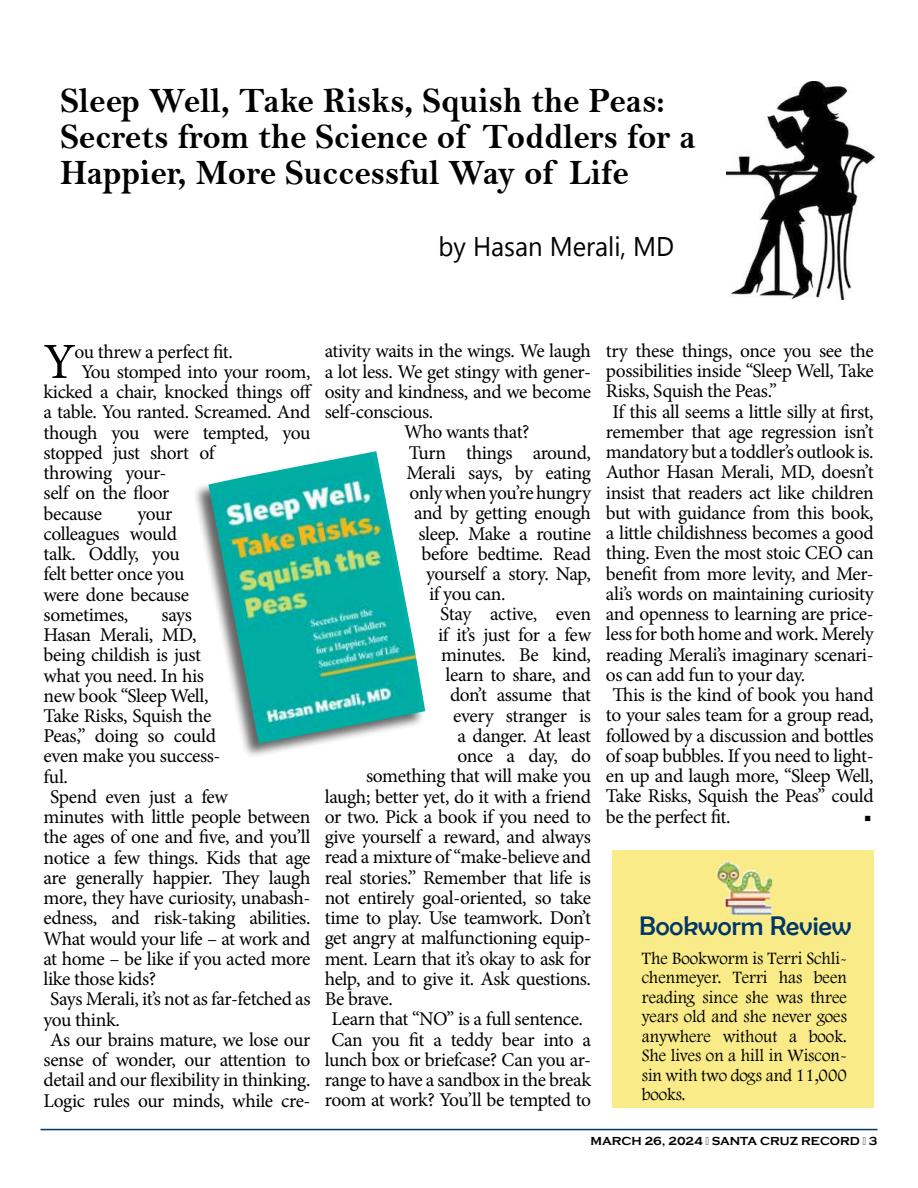
<style>
.page{position:relative;width:918px;height:1188px;background:#fff}
.page>*{position:absolute;margin:0;border:0;box-sizing:border-box;transform-origin:0 0}
.t1{font:50.7px "Minion Pro";color:#000}
.t2{font:36px/36px "Bell MT Bold";color:#000;scale:.95 1}
.t3{font:27px "Berlin Sans FB";color:#003768}
.t4{font:27px "Segoe UI Emoji";color:#000;scale:.95 1}
.t5{font:19.5px/20.2px "Minion Pro";letter-spacing:-.025em;color:#000}
.t6{font:18px/19.5px "Footlight MT Light";color:#000;text-align:justify;scale:.95 1}
.t7{font:18px "Minion Pro";color:#000}
.t8{font:700 12px "Copperplate Gothic";color:#000}
</style>
<div class="page">
<hr style="left:40px;top:1129px;width:838px;height:1px;background:#003768">
<img style="left:726px;top:81px;width:148px;height:219px">
<div style="left:193px;top:451px;width:233px;height:309px;background:#000;opacity:.6"></div>
<img style="left:208px;top:451px;width:217px;height:293px">
<div style="left:612px;top:850px;width:262px;height:258px;background:#f9eb88"></div>
<img style="left:716px;top:861px;width:57px;height:54px">
<h2 class="t2" style="left:60px;top:82px;width:670px">Sleep Well, Take Risks, Squish the Peas:<br>Secrets from the Science of Toddlers for a<br>Happier, More Successful Way of Life</h2>
<h3 class="t4" style="left:473px;top:230px;width:75px">★▲■</h3>
<h3 class="t4" style="left:608px;top:230px;width:8px">●</h3>
<h1 class="t1" style="left:44px;top:328px;width:34px">Y</h1>
<p class="t5" style="left:75px;top:341px;width:160px">ou threw a perfect fit.</p>
<p class="t5" style="left:81px;top:362px;width:231px">You stomped into your room,</p>
<p class="t5" style="left:43px;top:382px;width:270px">kicked a chair, knocked things off</p>
<p class="t5" style="left:43px;top:402px;width:268px">a table. You ranted. Screamed. And</p>
<p class="t5" style="left:43px;top:422px;width:268px">though you were tempted, you</p>
<p class="t5" style="left:43px;top:443px;width:172px">stopped just short of</p>
<p class="t5" style="left:43px;top:463px;width:125px">throwing your-</p>
<p class="t5" style="left:43px;top:483px;width:128px">self on the floor</p>
<p class="t5" style="left:43px;top:503px;width:60px">because</p>
<p class="t5" style="left:43px;top:503px;width:147px;text-indent:94px">your colleagues would talk. Oddly, you felt better once you were done because sometimes,</p>
<p class="t5" style="left:162px;top:605px;width:32px">says</p>
<p class="t5" style="left:43px;top:625px;width:154px">Hasan Merali, MD,</p>
<p class="t5" style="left:43px;top:645px;width:159px">being childish is just</p>
<p class="t5" style="left:43px;top:665px;width:162px">what you need. In his</p>
<p class="t5" style="left:43px;top:686px;width:166px">new book “Sleep Well,</p>
<p class="t5" style="left:43px;top:706px;width:170px">Take Risks, Squish the</p>
<p class="t5" style="left:43px;top:726px;width:174px">Peas,” doing so could</p>
<p class="t5" style="left:43px;top:746px;width:179px">even make you success-</p>
<p class="t5" style="left:43px;top:766px;width:26px">ful.</p>
<p class="t5" style="left:50px;top:787px;width:179px">Spend even just a few</p>
<p class="t5" style="left:43px;top:807px;width:269px">minutes with little people between</p>
<p class="t5" style="left:43px;top:827px;width:269px">the ages of one and five, and you’ll</p>
<p class="t5" style="left:43px;top:847px;width:269px">notice a few things. Kids that age</p>
<p class="t5" style="left:43px;top:868px;width:268px">are generally happier. They laugh</p>
<p class="t5" style="left:43px;top:888px;width:268px">more, they have curiosity, unabash-</p>
<p class="t5" style="left:43px;top:908px;width:268px">edness, and risk-taking abilities.</p>
<p class="t5" style="left:43px;top:928px;width:269px">What would your life – at work and</p>
<p class="t5" style="left:43px;top:949px;width:269px">at home – be like if you acted more</p>
<p class="t5" style="left:43px;top:969px;width:114px">like those kids?</p>
<p class="t5" style="left:50px;top:989px;width:262px">Says Merali, it’s not as far-fetched as</p>
<p class="t5" style="left:43px;top:1009px;width:78px">you think.</p>
<p class="t5" style="left:50px;top:1030px;width:262px">As our brains mature, we lose our</p>
<p class="t5" style="left:43px;top:1050px;width:269px">sense of wonder, our attention to</p>
<p class="t5" style="left:43px;top:1070px;width:268px">detail and our flexibility in thinking.</p>
<p class="t5" style="left:43px;top:1090px;width:269px">Logic rules our minds, while cre-</p>
<p class="t5" style="left:325px;top:341px;width:268px">ativity waits in the wings. We laugh</p>
<p class="t5" style="left:325px;top:361px;width:268px">a lot less. We get stingy with gener-</p>
<p class="t5" style="left:325px;top:382px;width:268px">osity and kindness, and we become</p>
<p class="t5" style="left:325px;top:402px;width:110px">self-conscious.</p>
<p class="t5" style="left:404px;top:422px;width:127px">Who wants that?</p>
<p class="t5" style="left:409px;top:442px;width:184px">Turn things around,</p>
<p class="t5" style="left:407px;top:463px;width:186px">Merali says, by eating</p>
<p class="t5" style="left:410px;top:483px;width:183px">only when you’re hungry</p>
<p class="t5" style="left:414px;top:503px;width:179px">and by getting enough</p>
<p class="t5" style="left:419px;top:523px;width:174px">sleep. Make a routine</p>
<p class="t5" style="left:422px;top:543px;width:171px">before bedtime. Read</p>
<p class="t5" style="left:426px;top:564px;width:166px">yourself a story. Nap,</p>
<p class="t5" style="left:429px;top:584px;width:78px">if you can.</p>
<p class="t5" style="left:440px;top:604px;width:152px">Stay active, even</p>
<p class="t5" style="left:438px;top:624px;width:155px">if it’s just for a few</p>
<p class="t5" style="left:441px;top:645px;width:152px">minutes. Be kind,</p>
<p class="t5" style="left:446px;top:665px;width:147px">learn to share, and</p>
<p class="t5" style="left:450px;top:685px;width:143px">don’t assume that</p>
<p class="t5" style="left:453px;top:705px;width:140px">every stranger is</p>
<p class="t5" style="left:458px;top:726px;width:135px">a danger. At least</p>
<p class="t5" style="left:458px;top:746px;width:135px">once a day, do</p>
<p class="t5" style="left:366px;top:766px;width:226px">something that will make you</p>
<p class="t5" style="left:325px;top:786px;width:268px">laugh; better yet, do it with a friend</p>
<p class="t5" style="left:325px;top:807px;width:268px">or two. Pick a book if you need to</p>
<p class="t5" style="left:325px;top:827px;width:268px">give yourself a reward, and always</p>
<p class="t5" style="left:325px;top:847px;width:268px">read a mixture of “make-believe and</p>
<p class="t5" style="left:325px;top:867px;width:268px">real stories.” Remember that life is</p>
<p class="t5" style="left:325px;top:888px;width:268px">not entirely goal-oriented, so take</p>
<p class="t5" style="left:325px;top:908px;width:268px">time to play. Use teamwork. Don’t</p>
<p class="t5" style="left:325px;top:928px;width:268px">get angry at malfunctioning equip-</p>
<p class="t5" style="left:325px;top:948px;width:268px">ment. Learn that it’s okay to ask for</p>
<p class="t5" style="left:325px;top:969px;width:268px">help, and to give it. Ask questions.</p>
<p class="t5" style="left:325px;top:989px;width:70px">Be brave.</p>
<p class="t5" style="left:331px;top:1009px;width:253px">Learn that “NO” is a full sentence.</p>
<p class="t5" style="left:331px;top:1029px;width:261px">Can you fit a teddy bear into a</p>
<p class="t5" style="left:325px;top:1050px;width:268px">lunch box or briefcase? Can you ar-</p>
<p class="t5" style="left:325px;top:1070px;width:268px">range to have a sandbox in the break</p>
<p class="t5" style="left:325px;top:1090px;width:268px">room at work? You’ll be tempted to</p>
<p class="t5" style="left:606px;top:341px;width:269px">try these things, once you see the</p>
<p class="t5" style="left:606px;top:361px;width:269px">possibilities inside “Sleep Well, Take</p>
<p class="t5" style="left:606px;top:381px;width:172px">Risks, Squish the Peas.”</p>
<p class="t5" style="left:613px;top:401px;width:263px">If this all seems a little silly at first,</p>
<p class="t5" style="left:606px;top:422px;width:269px">remember that age regression isn’t</p>
<p class="t5" style="left:606px;top:442px;width:269px">mandatory but a toddler’s outlook is.</p>
<p class="t5" style="left:606px;top:462px;width:269px">Author Hasan Merali, MD, doesn’t</p>
<p class="t5" style="left:606px;top:482px;width:269px">insist that readers act like children</p>
<p class="t5" style="left:606px;top:503px;width:269px">but with guidance from this book,</p>
<p class="t5" style="left:606px;top:523px;width:269px">a little childishness becomes a good</p>
<p class="t5" style="left:606px;top:543px;width:269px">thing. Even the most stoic CEO can</p>
<p class="t5" style="left:606px;top:563px;width:269px">benefit from more levity, and Mer-</p>
<p class="t5" style="left:606px;top:584px;width:269px">ali’s words on maintaining curiosity</p>
<p class="t5" style="left:606px;top:604px;width:269px">and openness to learning are price-</p>
<p class="t5" style="left:606px;top:624px;width:269px">less for both home and work. Merely</p>
<p class="t5" style="left:606px;top:644px;width:269px">reading Merali’s imaginary scenari-</p>
<p class="t5" style="left:606px;top:665px;width:201px">os can add fun to your day.</p>
<p class="t5" style="left:613px;top:685px;width:263px">This is the kind of book you hand</p>
<p class="t5" style="left:606px;top:705px;width:269px">to your sales team for a group read,</p>
<p class="t5" style="left:606px;top:725px;width:269px">followed by a discussion and bottles</p>
<p class="t5" style="left:606px;top:746px;width:269px">of soap bubbles. If you need to light-</p>
<p class="t5" style="left:606px;top:766px;width:269px">en up and laugh more, “Sleep Well,</p>
<p class="t5" style="left:606px;top:786px;width:269px">Take Risks, Squish the Peas” could</p>
<p class="t5" style="left:606px;top:806px;width:126px">be the perfect fit.</p>
<p class="t7" style="left:864px;top:806px;width:9px">■</p>
<h3 class="t3" style="left:639px;top:911px;width:214px">Bookworm Review</h3>
<p class="t6" style="left:642px;top:948px;width:218px">The Bookworm is Terri Schli&shy;chenmeyer. Terri has been reading since she was three years old and she never goes anywhere without a book.<br>She lives on a hill in Wiscon&shy;sin with two dogs and 11,000 books.</p>
<p class="t8" style="left:591px;top:1135px;width:288px">MARCH 26, 2024 · SANTA CRUZ RECORD · 3</p>
</div>
